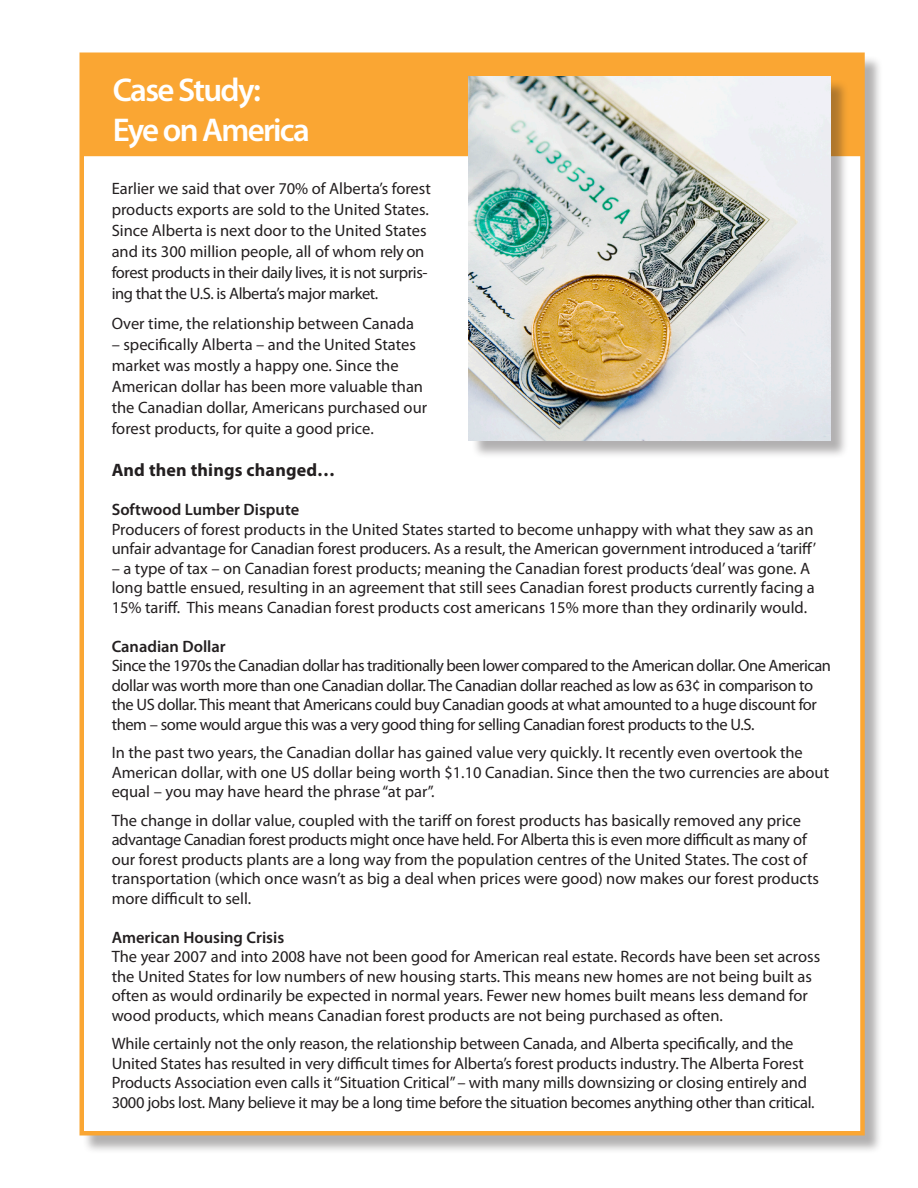
<style>
.page{position:relative;width:918px;height:1188px;background:#fff}
.page>*{position:absolute;margin:0;border:0;box-sizing:border-box;transform-origin:0 0}
.t1{font:600 33px "Myriad Pro";letter-spacing:-.05em;color:#fff}
.t2{font:700 18px "Myriad Pro";letter-spacing:.01em;color:#231f20}
.t3{font:16.5px/19.5px "Myriad Pro";color:#231f20}
.t4{font:16.5px/19.5px "Myriad Pro";letter-spacing:-.025em;color:#231f20}
.t5{font:600 16.5px "Myriad Pro";color:#231f20}
</style>
<div class="page">
<div style="left:82px;top:55px;width:802px;height:1099px;background:#231f20;opacity:.35"></div>
<div style="left:82px;top:55px;width:780px;height:1078px;background:#fff"></div>
<div style="left:81px;top:54px;width:783px;height:102px;background:#faa633"></div>
<div style="left:471px;top:79px;width:378px;height:380px;background:#231f20;opacity:.35"></div>
<img style="left:469px;top:76px;width:362px;height:364px">
<p class="t1" style="left:113px;top:69px;width:150px">Case Study:</p>
<p class="t1" style="left:113px;top:109px;width:199px">Eye on America</p>
<p class="t3" style="left:112px;top:178px;width:321px;line-height:21px">Earlier we said that over 70% of Alberta’s forest products exports are sold to the United States.<br>Since Alberta is next door to the United States and its 300 million people, all of whom rely on forest products in their daily lives, it is not surpris&shy;ing that the U.S. is Alberta’s major market.</p>
<p class="t3" style="left:112px;top:314px;width:304px">Over time, the relationship between Canada</p>
<p class="t3" style="left:112px;top:334px;width:317px;line-height:21px">– specifically Alberta – and the United States market was mostly a happy one. Since the American dollar has been more valuable than the Canadian dollar, Americans purchased our forest products, for quite a good price.</p>
<p class="t2" style="left:112px;top:458px;width:225px">And then things changed…</p>
<p class="t5" style="left:112px;top:499px;width:189px">Softwood Lumber Dispute</p>
<p class="t3" style="left:112px;top:519px;width:706px">Producers of forest products in the United States started to become unhappy with what they saw as an unfair advantage for Canadian forest producers. As a result, the American government introduced a ‘tariff’</p>
<p class="t3" style="left:112px;top:558px;width:705px">– a type of tax – on Canadian forest products; meaning the Canadian forest products ‘deal’ was gone. A long battle ensued, resulting in an agreement that still sees Canadian forest products currently facing a<br>15% tariff. This means Canadian forest products cost americans 15% more than they ordinarily would.</p>
<p class="t5" style="left:112px;top:636px;width:116px">Canadian Dollar</p>
<p class="t4" style="left:112px;top:656px;width:721px">Since the 1970s the Canadian dollar has traditionally been lower compared to the American dollar. One American dollar was worth more than one Canadian dollar. The Canadian dollar reached as low as 63¢ in comparison to the US dollar. This meant that Americans could buy Canadian goods at what amounted to a huge discount for them – some would argue this was a very good thing for selling Canadian forest products to the U.S.</p>
<p class="t3" style="left:112px;top:743px;width:719px">In the past two years, the Canadian dollar has gained value very quickly. It recently even overtook the<br>American dollar, with one US dollar being worth $1.10 Canadian. Since then the two currencies are about equal – you may have heard the phrase “at par”.</p>
<p class="t3" style="left:112px;top:810px;width:691px">The change in dollar value, coupled with the tariff on forest products has basically removed any price</p>
<p class="t3" style="left:112px;top:830px;width:709px">advantage Canadian forest products might once have held. For Alberta this is even more difficult as many of our forest products plants are a long way from the population centres of the United States. The cost of transportation (which once wasn’t as big a deal when prices were good) now makes our forest products more difficult to sell.</p>
<p class="t5" style="left:112px;top:927px;width:174px">American Housing Crisis</p>
<p class="t3" style="left:112px;top:947px;width:710px">The year 2007 and into 2008 have not been good for American real estate. Records have been set across the United States for low numbers of new housing starts. This means new homes are not being built as often as would ordinarily be expected in normal years. Fewer new homes built means less demand for wood products, which means Canadian forest products are not being purchased as often.</p>
<p class="t3" style="left:112px;top:1034px;width:704px">While certainly not the only reason, the relationship between Canada, and Alberta specifically, and the United States has resulted in very difficult times for Alberta’s forest products industry. The Alberta Forest Products Association even calls it “Situation Critical” – with many mills downsizing or closing entirely and 3000 jobs lost. Many believe it may be a long time before the situation becomes anything other than critical.</p>
</div>
